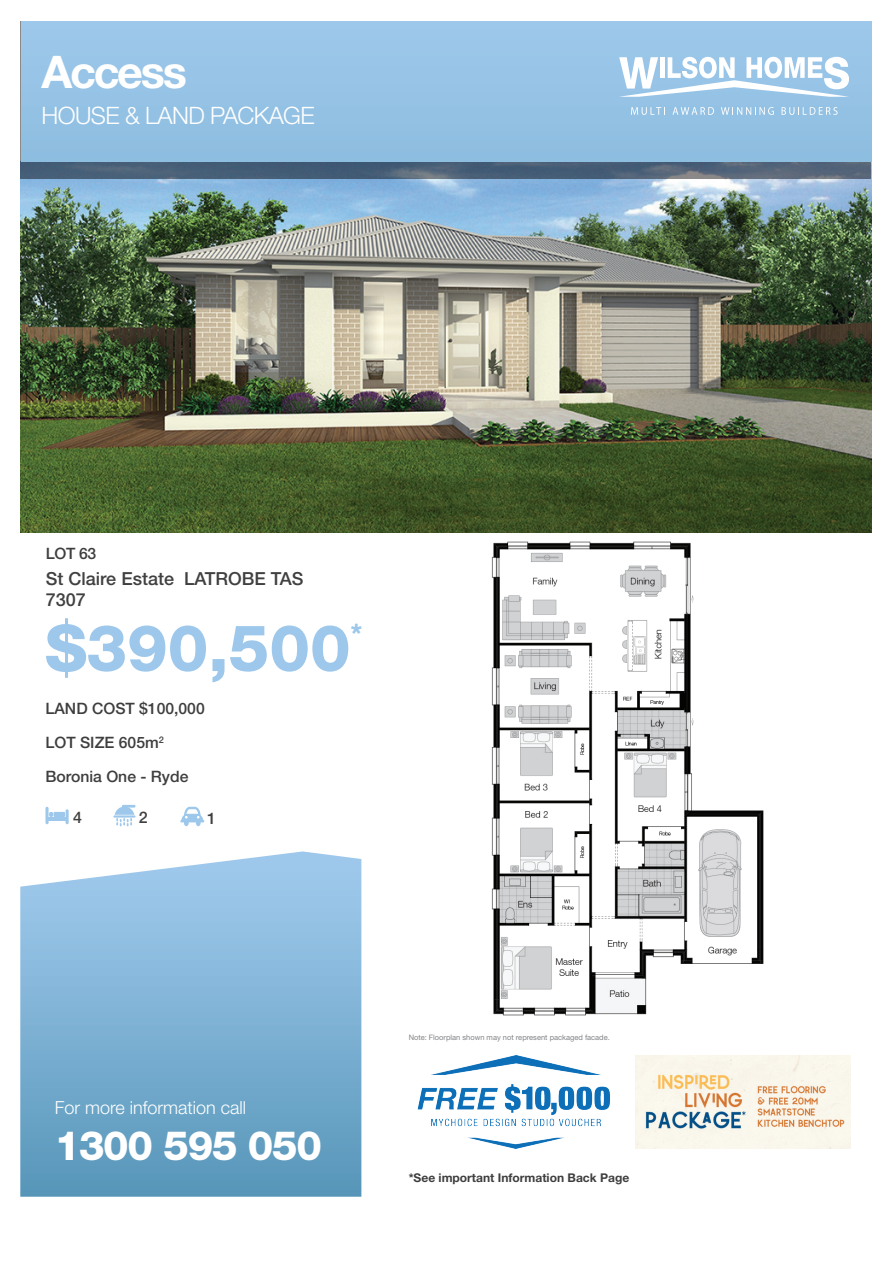
<style>
.page{position:relative;width:893px;height:1263px;background:#fff}
.page>*{position:absolute;margin:0;border:0;box-sizing:border-box;transform-origin:0 0}
.t1{font:800 64.5px "Helvetica Neue LT Pro";color:#9dc8eb}
.t2{font:700 45px "Helvetica Neue LT Pro";letter-spacing:-.05em;color:#fff}
.t3{font:800 40.5px "Helvetica Neue LT Pro";letter-spacing:-.03em;color:#fff}
.t4{font:800 27px "Helvetica Neue LT Pro";color:#9dc8eb}
.t5{font:300 24px "Helvetica Neue LT Pro";letter-spacing:-.025em;color:#fff}
.t6{font:500 18px/21.6px "Helvetica Neue LT Pro";color:#404041}
.t7{font:300 18px "Helvetica Neue LT Pro";color:#fff}
.t8{font:500 16.05px "Helvetica Neue LT Pro";color:#404041}
.t9{font:500 15.75px/33.6px "Helvetica Neue LT Pro";color:#3e3e3f}
.t10{font:700 12px "Helvetica Neue LT Pro";color:#3e3e3f}
.t11{font:7.5px "Helvetica Neue LT Pro";color:#808285}
</style>
<div class="page">
<img style="left:20px;top:162px;width:852px;height:370px">
<svg style="left:20px;top:851px;width:341px;height:346px;background:#82b3d4"></svg>
<svg style="left:20px;top:21px;width:851px;height:157px;background:#4c6177"></svg>
<div style="left:21px;top:21px;width:851px;height:141px;background:#95c2e5"></div>
<svg style="left:631px;top:107px;width:34px;height:8px"></svg>
<svg style="left:672px;top:107px;width:42px;height:8px"></svg>
<svg style="left:721px;top:107px;width:53px;height:8px"></svg>
<svg style="left:782px;top:107px;width:56px;height:8px"></svg>
<svg style="left:619px;top:57px;width:230px;height:40px"></svg>
<hr style="left:113px;top:815px;width:23px;height:3px;background:#9dc8eb">
<hr style="left:122px;top:805px;width:14px;height:3px;background:#9dc8eb">
<svg style="left:115px;top:807px;width:19px;height:19px"></svg>
<hr style="left:180px;top:820px;width:24px;height:2px;background:#9dc8eb">
<svg style="left:181px;top:807px;width:22px;height:19px"></svg>
<svg style="left:45px;top:807px;width:4px;height:17px"></svg>
<hr style="left:66px;top:809px;width:3px;height:15px;background:#9dc8eb;border-radius:2px">
<hr style="left:47px;top:817px;width:20px;height:4px;background:#9dc8eb">
<svg style="left:49px;top:812px;width:4px;height:5px"></svg>
<div style="left:54px;top:812px;width:11px;height:5px;background:#9dc8eb"></div>
<img style="left:491px;top:541px;width:273px;height:475px">
<img style="left:417px;top:1055px;width:193px;height:93px">
<img style="left:635px;top:1055px;width:215px;height:93px">
<img style="left:57px;top:962px;width:271px;height:96px">
<h2 class="t2" style="left:42px;top:44px;width:147px">Access</h2>
<h3 class="t5" style="left:42px;top:101px;width:275px">HOUSE &amp; LAND PACKAGE</h3>
<h3 class="t9" style="left:46px;top:536px;width:52px">LOT 63</h3>
<h3 class="t6" style="left:46px;top:567px;width:259px">St Claire Estate LATROBE TAS<br>7307</h3>
<h1 class="t1" style="left:46px;top:610px;width:306px">$390,500</h1>
<h3 class="t4" style="left:351px;top:617px;width:13px">*</h3>
<h3 class="t9" style="left:45px;top:692px;width:161px">LAND COST $100,000<br>LOT SIZE 605m<sup>2</sup></h3>
<h3 class="t9" style="left:45px;top:759px;width:145px">Boronia One - Ryde</h3>
<h3 class="t8" style="left:73px;top:808px;width:10px">4</h3>
<h3 class="t8" style="left:139px;top:808px;width:10px">2</h3>
<h3 class="t8" style="left:207px;top:809px;width:10px">1</h3>
<h3 class="t7" style="left:55px;top:1097px;width:193px">For more information call</h3>
<h3 class="t3" style="left:55px;top:1121px;width:269px">1300 595 050</h3>
<p class="t11" style="left:409px;top:1033px;width:203px">Note: Floorplan shown may not represent packaged facade.</p>
<h3 class="t10" style="left:409px;top:1170px;width:222px">*See important Information Back Page</h3>
</div>
